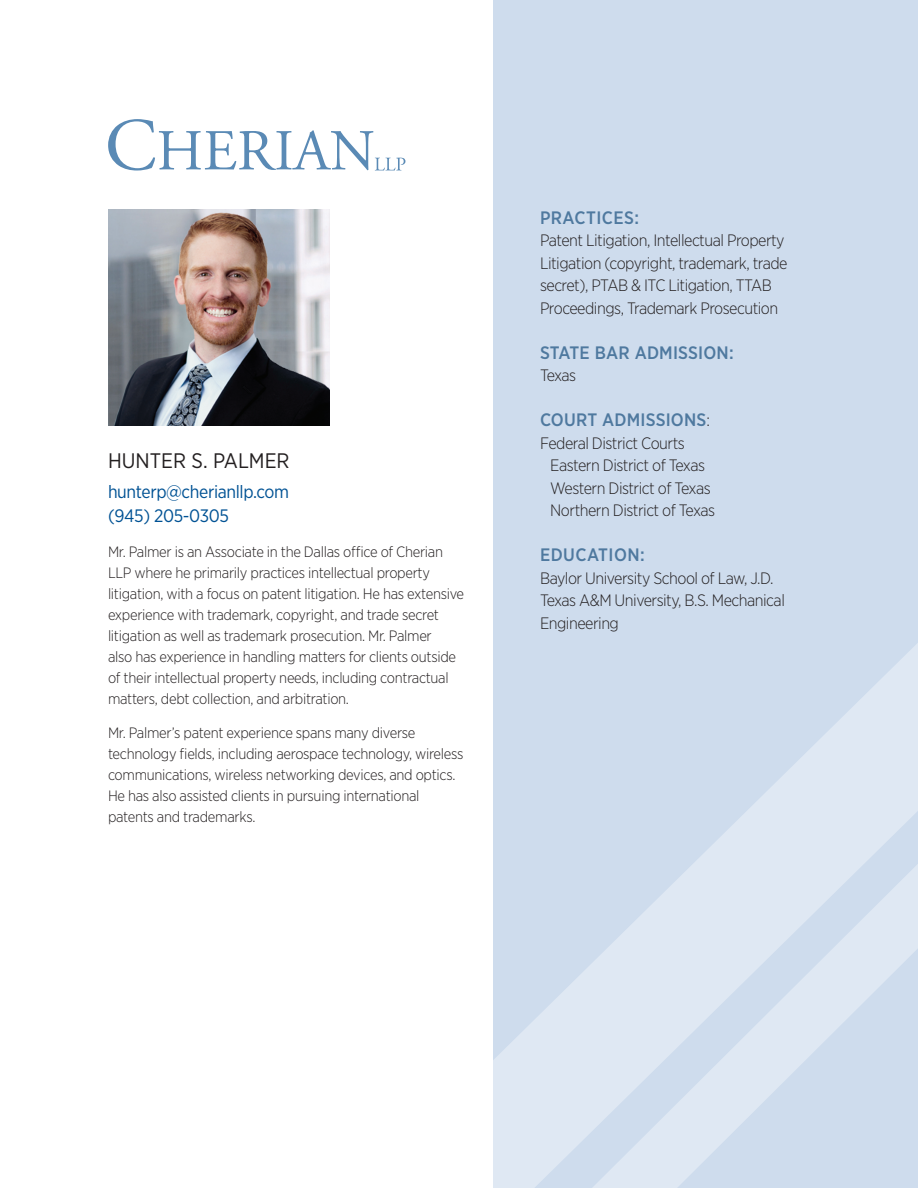
<style>
.page{position:relative;width:918px;height:1188px;background:#fff}
.page>*{position:absolute;margin:0;border:0;box-sizing:border-box;transform-origin:0 0}
.t1{font:21px "Gotham Narrow";color:#231f20}
.t2{font:500 18px "Gotham Narrow";letter-spacing:.01em;color:#4f799f}
.t3{font:18px "Gotham Narrow";letter-spacing:-.02em;color:#005294}
.t4{font:300 16.5px/22.5px "Gotham Narrow";letter-spacing:-.03em;color:#231f20}
.t5{font:300 15px/21px "Gotham Narrow";letter-spacing:-.02em;color:#231f20}
.s1{font-weight:300;font-size:16.5px;color:#231f20}
</style>
<div class="page">
<svg style="left:108px;top:119px;width:297px;height:52px"></svg>
<div style="left:494px;top:0;width:424px;height:1188px;background:#cedced"></div>
<svg style="left:493px;top:594px;width:72px;height:594px"></svg>
<svg style="left:565px;top:643px;width:353px;height:545px"></svg>
<img style="left:109px;top:209px;width:220px;height:217px">
<p class="t1" style="left:108px;top:447px;width:183px">HUNTER S. PALMER</p>
<p class="t3" style="left:108px;top:481px;width:183px">hunterp@cherianllp.com</p>
<p class="t3" style="left:108px;top:505px;width:123px">(945) 205-0305</p>
<p class="t5" style="left:108px;top:541px;width:358px">Mr. Palmer is an Associate in the Dallas office of Cherian LLP where he primarily practices intellectual property litigation, with a focus on patent litigation. He has extensive experience with trademark, copyright, and trade secret litigation as well as trademark prosecution. Mr. Palmer<br>also has experience in handling matters for clients outside of their intellectual property needs, including contractual matters, debt collection, and arbitration.</p>
<p class="t5" style="left:108px;top:722px;width:357px">Mr. Palmer’s patent experience spans many diverse technology fields, including aerospace technology, wireless communications, wireless networking devices, and optics.<br>He has also assisted clients in pursuing international patents and trademarks.</p>
<p class="t2" style="left:540px;top:206px;width:101px">PRACTICES:</p>
<p class="t4" style="left:540px;top:229px;width:249px">Patent Litigation, Intellectual Property Litigation (copyright, trademark, trade secret), PTAB &amp; ITC Litigation, TTAB Proceedings, Trademark Prosecution</p>
<p class="t2" style="left:540px;top:341px;width:195px">STATE BAR ADMISSION:</p>
<p class="t4" style="left:540px;top:364px;width:38px">Texas</p>
<p class="t2" style="left:540px;top:408px;width:172px">COURT ADMISSIONS<span class="s1">:</span></p>
<p class="t4" style="left:540px;top:431px;width:146px">Federal District Courts</p>
<p class="t4" style="left:550px;top:454px;width:156px">Eastern District of Texas</p>
<p class="t4" style="left:550px;top:476px;width:162px">Western District of Texas</p>
<p class="t4" style="left:550px;top:499px;width:166px">Northern District of Texas</p>
<p class="t2" style="left:540px;top:543px;width:106px">EDUCATION:</p>
<p class="t4" style="left:540px;top:566px;width:235px">Baylor University School of Law, J.D.</p>
<p class="t4" style="left:540px;top:589px;width:246px">Texas A&amp;M University, B.S. Mechanical<br>Engineering</p>
</div>
